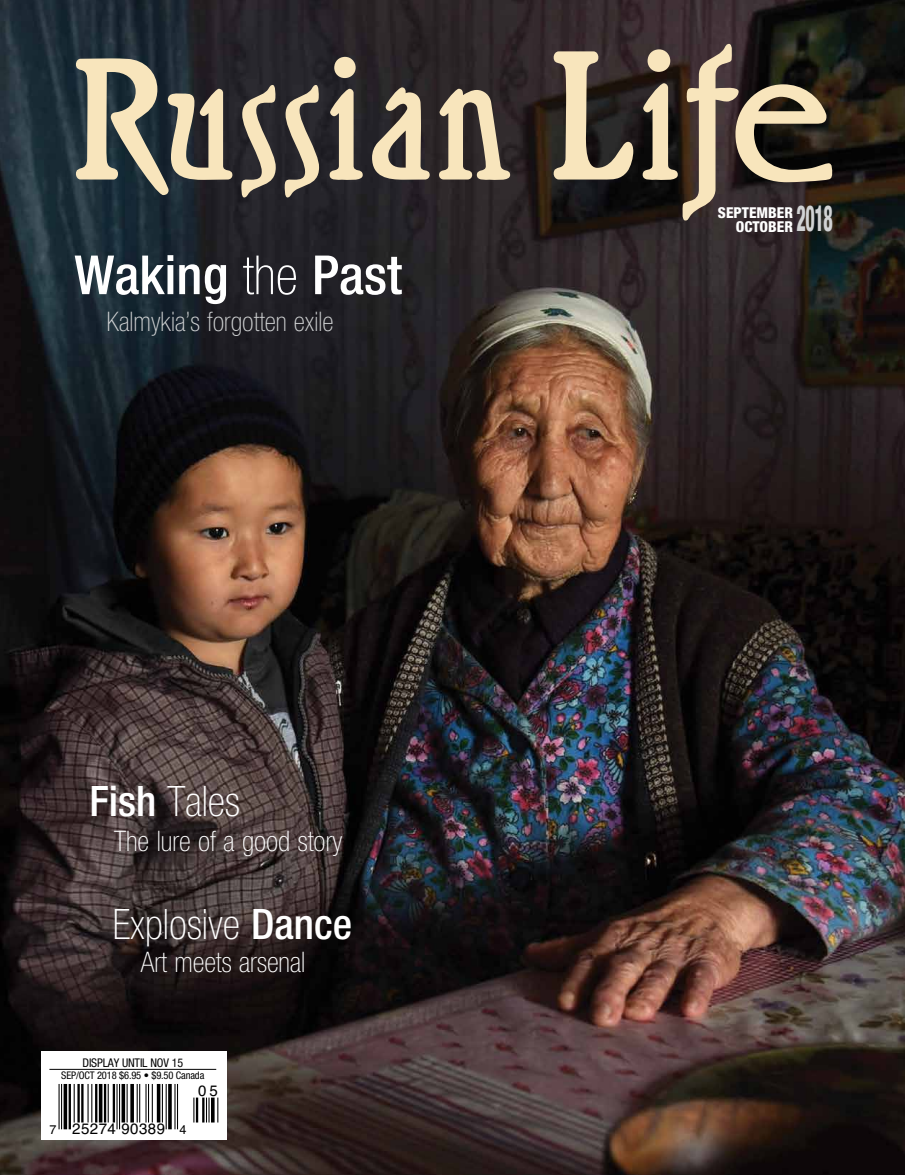
<style>
.page{position:relative;width:905px;height:1175px;background:#fff}
.page>*{position:absolute;margin:0;border:0;box-sizing:border-box;transform-origin:0 0}
.t1{font:172.5px "Roskell";color:#f8e5bc}
.t2{font:500 condensed 54px "Helvetica Neue";color:#fff}
.t3{font:100 condensed 42px "Helvetica Neue";color:#fff}
.t4{font:800 condensed 36px "Helvetica Neue";color:#d1d3d4;scale:.5 1}
.t5{font:100 condensed 28.35px "Helvetica Neue";color:#fff}
.t6{font:100 condensed 27px "Helvetica Neue";color:#d1d3d4}
.t7{font:15.15px "Helvetica";letter-spacing:.025em;color:#000}
.t8{font:800 condensed 15px/13.5px "Helvetica Neue";color:#fff;text-align:right}
.t9{font:condensed 12px "Helvetica Neue";letter-spacing:-.015em;color:#000}
.t10{font:condensed 10.5px "Helvetica Neue";letter-spacing:-.015em;color:#000}
.s1{font-size:183px}
.s2{font-weight:100}
.s3{font-weight:500}
.s4{font-size:12.6px}
</style>
<div class="page">
<img style="left:0;top:0;width:904px;height:1174px">
<div style="left:41px;top:1050px;width:185px;height:89px;background:#fff"></div>
<hr style="left:59px;top:1084px;width:1px;height:45px;background:#000">
<hr style="left:61px;top:1084px;width:1px;height:45px;background:#000">
<hr style="left:64px;top:1084px;width:3px;height:45px;background:#000">
<hr style="left:69px;top:1084px;width:2px;height:45px;background:#000">
<hr style="left:74px;top:1084px;width:1px;height:38px;background:#000">
<hr style="left:77px;top:1084px;width:3px;height:38px;background:#000">
<hr style="left:81px;top:1084px;width:3px;height:38px;background:#000">
<hr style="left:87px;top:1084px;width:2px;height:38px;background:#000">
<hr style="left:91px;top:1084px;width:1px;height:38px;background:#000">
<hr style="left:95px;top:1084px;width:2px;height:38px;background:#000">
<hr style="left:99px;top:1084px;width:3px;height:38px;background:#000">
<hr style="left:104px;top:1084px;width:2px;height:38px;background:#000">
<hr style="left:108px;top:1084px;width:1px;height:38px;background:#000">
<hr style="left:113px;top:1084px;width:2px;height:38px;background:#000">
<hr style="left:116px;top:1084px;width:2px;height:45px;background:#000">
<hr style="left:119px;top:1084px;width:1px;height:45px;background:#000">
<svg style="left:121px;top:1084px;width:4px;height:38px"></svg>
<hr style="left:127px;top:1084px;width:1px;height:38px;background:#000">
<svg style="left:130px;top:1084px;width:4px;height:38px"></svg>
<hr style="left:137px;top:1084px;width:1px;height:38px;background:#000">
<hr style="left:139px;top:1084px;width:1px;height:38px;background:#000">
<hr style="left:145px;top:1084px;width:1px;height:38px;background:#000">
<hr style="left:148px;top:1084px;width:1px;height:38px;background:#000">
<hr style="left:152px;top:1084px;width:1px;height:38px;background:#000">
<hr style="left:157px;top:1084px;width:3px;height:38px;background:#000">
<hr style="left:162px;top:1084px;width:1px;height:38px;background:#000">
<hr style="left:166px;top:1084px;width:1px;height:45px;background:#000">
<svg style="left:168px;top:1084px;width:4px;height:45px"></svg>
<hr style="left:174px;top:1084px;width:1px;height:45px;background:#000">
<hr style="left:177px;top:1084px;width:1px;height:45px;background:#000">
<svg style="left:193px;top:1097px;width:1px;height:25px"></svg>
<hr style="left:196px;top:1097px;width:2px;height:25px;background:#000">
<hr style="left:202px;top:1097px;width:2px;height:25px;background:#000">
<svg style="left:206px;top:1097px;width:3px;height:25px"></svg>
<hr style="left:211px;top:1097px;width:3px;height:25px;background:#000">
<svg style="left:217px;top:1097px;width:1px;height:25px"></svg>
<hr style="left:49px;top:1069px;width:167px;height:1px;background:#000">
<h1 class="t1" style="left:69px;top:14px;width:768px">Russian <span class="s1">Life</span></h1>
<p class="t8" style="left:718px;top:206px;width:76px">SEPTEMBER<br>OCTOBER</p>
<p class="t4" style="left:796px;top:196px;width:74px">2018</p>
<h2 class="t2" style="left:74px;top:243px;width:329px">Waking <span class="s2">the</span> Past</h2>
<p class="t6" style="left:107px;top:306px;width:228px">Kalmykia’s forgotten exile</p>
<h3 class="t3" style="left:89px;top:777px;width:152px"><span class="s3">Fish</span> Tales</h3>
<p class="t5" style="left:114px;top:825px;width:230px">The lure of a good story</p>
<h3 class="t3" style="left:112px;top:900px;width:241px">Explosive <span class="s3">Dance</span></h3>
<p class="t5" style="left:141px;top:945px;width:166px">Art meets arsenal</p>
<p class="t9" style="left:83px;top:1055px;width:102px">DISPLAY UNTIL NOV 15</p>
<p class="t10" style="left:61px;top:1069px;width:144px">SEP/OCT 2018 $6.95 • $9.50 Canada</p>
<p class="t7" style="left:50px;top:1117px;width:138px"><span class="s4">7</span> 25274 90389 <span class="s4">4</span></p>
<p class="t7" style="left:198px;top:1079px;width:21px">05</p>
</div>
